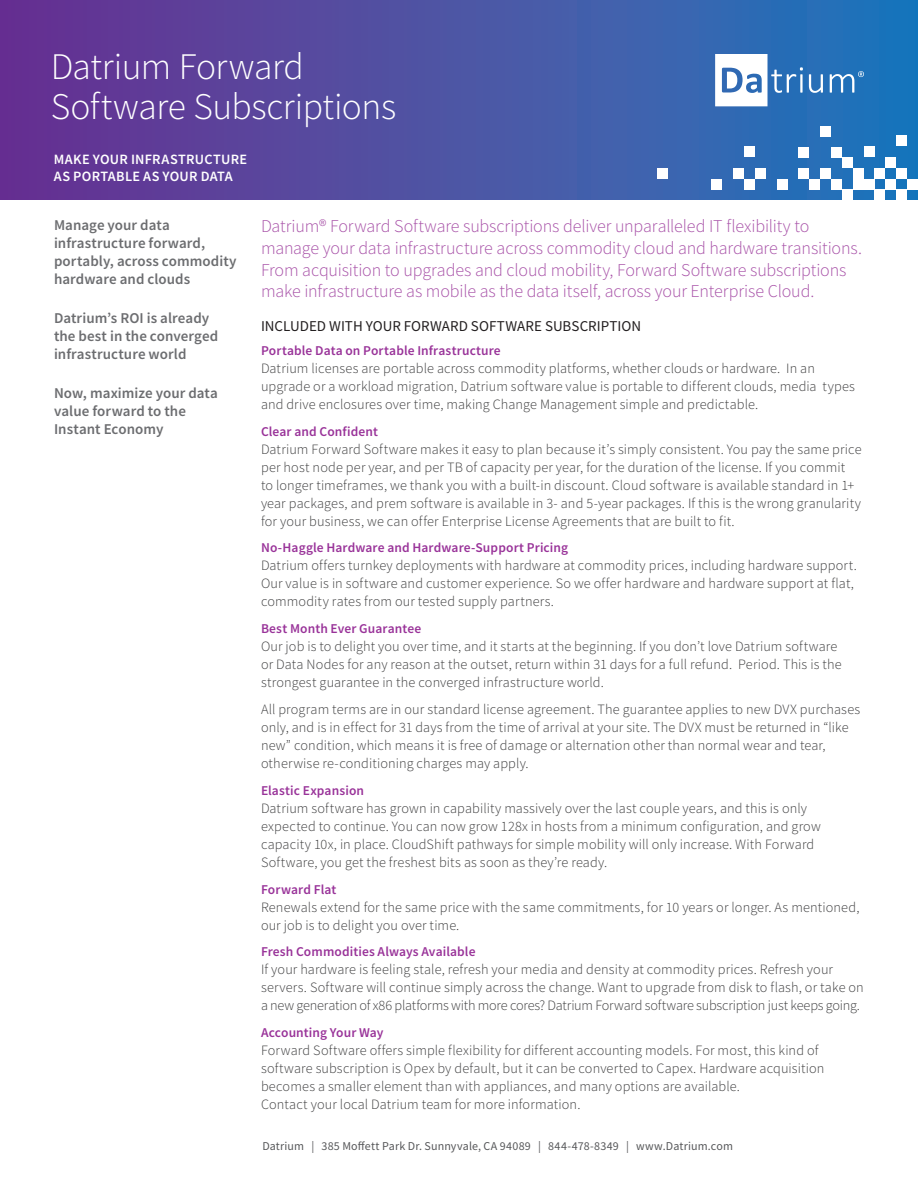
<style>
.page{position:relative;width:918px;height:1188px;background:#fff}
.page>*{position:absolute;margin:0;border:0;box-sizing:border-box;transform-origin:0 0}
.t1{font:300 37.5px/40.5px "Source Sans Pro";letter-spacing:-.01em;color:#fff}
.t2{font:300 18px/21.6px "Source Sans Pro";letter-spacing:-.005em;color:#a852a8}
.Side_Bar_copy{font:600 15px/18px "Source Sans Pro";letter-spacing:.005em;color:#6c6d70}
.t3{font:15px "Source Sans Pro";letter-spacing:.005em;color:#231f20}
.Body_Text_1{font:300 14.25px/18px "Source Sans Pro";letter-spacing:.005em;color:#3e3e3f}
.t4{font:600 14.25px/17.1px "Source Sans Pro";letter-spacing:.015em;color:#fff}
.t5{font:600 13.5px "Source Sans Pro";letter-spacing:.01em;color:#939}
.t6{font:12px "Source Sans Pro";letter-spacing:.015em;color:#57585a}
</style>
<div class="page">
<div style="left:0;top:0;width:918px;height:200px;background:linear-gradient(to right,#6e3090,#2278bc)"></div>
<svg style="left:715px;top:54px;width:88px;height:52px"></svg>
<svg style="left:809px;top:74px;width:14px;height:19px"></svg>
<svg style="left:830px;top:71px;width:34px;height:22px"></svg>
<div style="left:907px;top:179px;width:11px;height:11px;background:#fff"></div>
<div style="left:896px;top:189px;width:11px;height:11px;background:#fff"></div>
<div style="left:896px;top:168px;width:11px;height:11px;background:#fff"></div>
<div style="left:885px;top:179px;width:11px;height:11px;background:#fff"></div>
<div style="left:885px;top:157px;width:11px;height:11px;background:#fff"></div>
<div style="left:896px;top:135px;width:11px;height:11px;background:#fff"></div>
<div style="left:864px;top:146px;width:10px;height:11px;background:#fff"></div>
<div style="left:820px;top:126px;width:11px;height:11px;background:#fff"></div>
<div style="left:874px;top:189px;width:11px;height:11px;background:#fff"></div>
<div style="left:874px;top:168px;width:11px;height:11px;background:#fff"></div>
<div style="left:864px;top:179px;width:10px;height:11px;background:#fff"></div>
<div style="left:853px;top:179px;width:11px;height:11px;background:#fff"></div>
<div style="left:853px;top:168px;width:11px;height:11px;background:#fff"></div>
<div style="left:842px;top:157px;width:11px;height:11px;background:#fff"></div>
<div style="left:831px;top:147px;width:11px;height:11px;background:#fff"></div>
<div style="left:831px;top:179px;width:11px;height:11px;background:#fff"></div>
<div style="left:842px;top:189px;width:11px;height:11px;background:#fff"></div>
<div style="left:820px;top:168px;width:11px;height:11px;background:#fff"></div>
<div style="left:809px;top:179px;width:11px;height:11px;background:#fff"></div>
<div style="left:798px;top:168px;width:11px;height:11px;background:#fff"></div>
<div style="left:798px;top:147px;width:11px;height:11px;background:#fff"></div>
<div style="left:777px;top:179px;width:11px;height:11px;background:#fff"></div>
<div style="left:755px;top:168px;width:11px;height:11px;background:#fff"></div>
<div style="left:744px;top:179px;width:11px;height:11px;background:#fff"></div>
<div style="left:733px;top:168px;width:11px;height:11px;background:#fff"></div>
<div style="left:744px;top:146px;width:11px;height:11px;background:#fff"></div>
<div style="left:711px;top:179px;width:11px;height:11px;background:#fff"></div>
<div style="left:657px;top:168px;width:11px;height:11px;background:#fff"></div>
<p class="t1" style="left:51px;top:46px;width:347px">Datrium Forward<br>Software Subscriptions</p>
<p class="t4" style="left:54px;top:151px;width:195px">MAKE YOUR INFRASTRUCTURE<br>AS PORTABLE AS YOUR DATA</p>
<p class="Side_Bar_copy" style="left:54px;top:216px;width:184px">Manage your data infrastructure forward, portably, across commodity hardware and clouds</p>
<p class="Side_Bar_copy" style="left:54px;top:309px;width:166px">Datrium’s ROI is already the best in the converged infrastructure world</p>
<p class="Side_Bar_copy" style="left:54px;top:384px;width:165px">Now, maximize your data value forward to the<br>Instant Economy</p>
<p class="t2" style="left:261px;top:216px;width:603px">Datrium® Forward Software subscriptions deliver unparalleled IT flexibility to manage your data infrastructure across commodity cloud and hardware transitions.<br>From acquisition to upgrades and cloud mobility, Forward Software subscriptions make infrastructure as mobile as the data itself, across your Enterprise Cloud.</p>
<p class="t3" style="left:261px;top:317px;width:382px">INCLUDED WITH YOUR FORWARD SOFTWARE SUBSCRIPTION</p>
<p class="t5" style="left:261px;top:342px;width:241px">Portable Data on Portable Infrastructure</p>
<p class="Body_Text_1" style="left:261px;top:359px;width:596px">Datrium licenses are portable across commodity platforms, whether clouds or hardware. In an upgrade or a workload migration, Datrium software value is portable to different clouds, media types and drive enclosures over time, making Change Management simple and predictable.</p>
<p class="t5" style="left:261px;top:422px;width:119px">Clear and Confident</p>
<p class="Body_Text_1" style="left:261px;top:440px;width:602px">Datrium Forward Software makes it easy to plan because it’s simply consistent. You pay the same price per host node per year, and per TB of capacity per year, for the duration of the license. If you commit<br>to longer timeframes, we thank you with a built-in discount. Cloud software is available standard in 1+ year packages, and prem software is available in 3- and 5-year packages. If this is the wrong granularity for your business, we can offer Enterprise License Agreements that are built to fit.</p>
<p class="t5" style="left:261px;top:539px;width:309px">No-Haggle Hardware and Hardware-Support Pricing</p>
<p class="Body_Text_1" style="left:261px;top:557px;width:597px">Datrium offers turnkey deployments with hardware at commodity prices, including hardware support.<br>Our value is in software and customer experience. So we offer hardware and hardware support at flat, commodity rates from our tested supply partners.</p>
<p class="t5" style="left:261px;top:620px;width:162px">Best Month Ever Guarantee</p>
<p class="Body_Text_1" style="left:261px;top:637px;width:582px">Our job is to delight you over time, and it starts at the beginning. If you don’t love Datrium software or Data Nodes for any reason at the outset, return within 31 days for a full refund. Period. This is the strongest guarantee in the converged infrastructure world.</p>
<p class="Body_Text_1" style="left:261px;top:700px;width:601px">All program terms are in our standard license agreement. The guarantee applies to new DVX purchases only, and is in effect for 31 days from the time of arrival at your site. The DVX must be returned in “like new” condition, which means it is free of damage or alternation other than normal wear and tear, otherwise re-conditioning charges may apply.</p>
<p class="t5" style="left:261px;top:782px;width:105px">Elastic Expansion</p>
<p class="Body_Text_1" style="left:261px;top:799px;width:561px">Datrium software has grown in capability massively over the last couple years, and this is only expected to continue. You can now grow 128x in hosts from a minimum configuration, and grow capacity 10x, in place. CloudShift pathways for simple mobility will only increase. With Forward Software, you get the freshest bits as soon as they’re ready.</p>
<p class="t5" style="left:261px;top:880px;width:77px">Forward Flat</p>
<p class="Body_Text_1" style="left:261px;top:898px;width:600px">Renewals extend for the same price with the same commitments, for 10 years or longer. As mentioned, our job is to delight you over time.</p>
<p class="t5" style="left:261px;top:943px;width:216px">Fresh Commodities Always Available</p>
<p class="Body_Text_1" style="left:261px;top:961px;width:604px">If your hardware is feeling stale, refresh your media and density at commodity prices. Refresh your servers. Software will continue simply across the change. Want to upgrade from disk to flash, or take on a new generation of x86 platforms with more cores? Datrium Forward software subscription just keeps going.</p>
<p class="t5" style="left:261px;top:1024px;width:124px">Accounting Your Way</p>
<p class="Body_Text_1" style="left:261px;top:1041px;width:565px">Forward Software offers simple flexibility for different accounting models. For most, this kind of software subscription is Opex by default, but it can be converted to Capex. Hardware acquisition becomes a smaller element than with appliances, and many options are available.<br>Contact your local Datrium team for more information.</p>
<p class="t6" style="left:262px;top:1138px;width:472px">Datrium | 385 Moffett Park Dr. Sunnyvale, CA 94089 | 844-478-8349 | www.Datrium.com</p>
</div>
